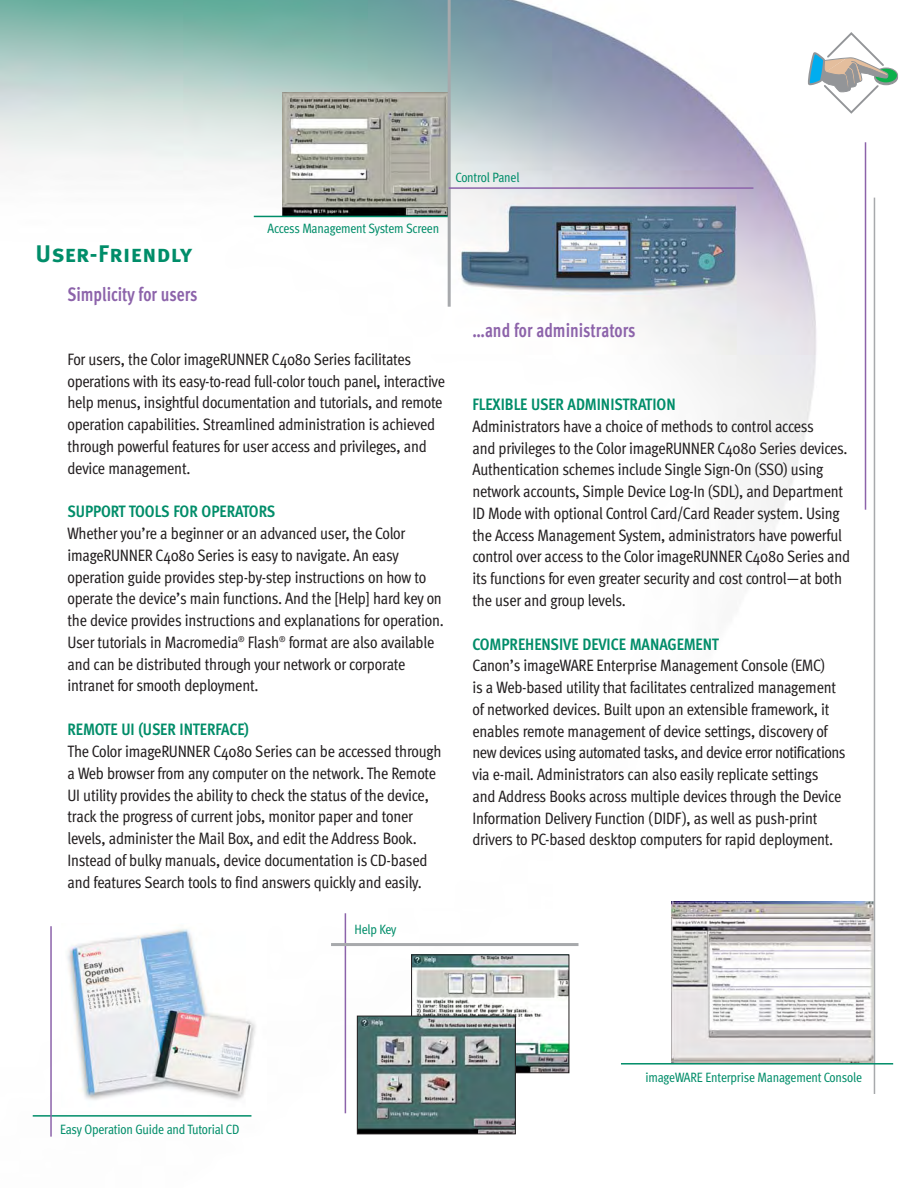
<style>
.page{position:relative;width:918px;height:1188px;background:#fff}
.page>*{position:absolute;margin:0;border:0;box-sizing:border-box;transform-origin:0 0}
.t1{font:24px "Meta Bold Caps";letter-spacing:.02em;color:#008d69}
.t2{font:700 19.5px "Meta Cond";color:#8c63aa;scale:.9 1}
.t3{font:16.5px/21.8px "Meta Cond";letter-spacing:-.015em;color:#231f20}
.t4{font:700 16.5px "Meta Cond";color:#008d69}
.t5{font:13.5px "Meta Cond Book LF";letter-spacing:-.015em;color:#008d69}
</style>
<div class="page">
<img style="left:0;top:0;width:898px;height:1135px">
<hr style="left:865px;top:142px;width:1px;height:368px;background:#8c63aa">
<div style="left:874px;top:69px;width:24px;height:16px;border:1px solid #939598;border-radius:50%"></div>
<svg style="left:875px;top:68px;width:23px;height:15px"></svg>
<div style="left:874px;top:68px;width:24px;height:16px;border:1px solid #939598;border-radius:50%"></div>
<svg style="left:805px;top:31px;width:84px;height:84px"></svg>
<img style="left:282px;top:92px;width:166px;height:124px">
<hr style="left:254px;top:216px;width:195px;height:1px;background:#008d69">
<hr style="left:448px;top:0;width:3px;height:307px;background:#a7a9ac">
<hr style="left:449px;top:187px;width:304px;height:2px;background:#8c63aa">
<img style="left:61px;top:924px;width:205px;height:187px">
<hr style="left:33px;top:1115px;width:218px;height:2px;background:#008d69">
<hr style="left:50px;top:926px;width:2px;height:211px;background:#8c63aa">
<hr style="left:345px;top:913px;width:1px;height:200px;background:#8c63aa">
<img style="left:413px;top:957px;width:154px;height:114px">
<div style="left:411px;top:955px;width:158px;height:118px;border:1px solid #231f20"></div>
<img style="left:359px;top:1018px;width:154px;height:114px">
<div style="left:357px;top:1016px;width:158px;height:118px;border:1px solid #231f20"></div>
<hr style="left:331px;top:943px;width:247px;height:3px;background:#a7a9ac">
<img style="left:671px;top:901px;width:203px;height:162px">
<hr style="left:874px;top:198px;width:1px;height:896px;background:#a7a9ac">
<hr style="left:621px;top:1063px;width:272px;height:2px;background:#008d69">
<p class="t5" style="left:455px;top:172px;width:66px">Control Panel</p>
<h1 class="t1" style="left:35px;top:240px;width:158px">User-Friendly</h1>
<p class="t2" style="left:68px;top:287px;width:146px">Simplicity for users</p>
<p class="t5" style="left:268px;top:223px;width:173px">Access Management System Screen</p>
<p class="t3" style="left:68px;top:350px;width:379px">For users, the Color imageRUNNER C4080 Series facilitates operations with its easy-to-read full-color touch panel, interactive help menus, insightful documentation and tutorials, and remote operation capabilities. Streamlined administration is achieved through powerful features for user access and privileges, and device management.</p>
<p class="t4" style="left:68px;top:506px;width:209px">SUPPORT TOOLS FOR OPERATORS</p>
<p class="t3" style="left:67px;top:525px;width:378px">Whether you’re a beginner or an advanced user, the Color imageRUNNER C4080 Series is easy to navigate. An easy operation guide provides step-by-step instructions on how to operate the device’s main functions. And the [Help] hard key on the device provides instructions and explanations for operation.<br>User tutorials in Macromedia<sup>®</sup> Flash<sup>®</sup> format are also available and can be distributed through your network or corporate intranet for smooth deployment.</p>
<p class="t4" style="left:67px;top:724px;width:183px">REMOTE UI (USER INTERFACE)</p>
<p class="t3" style="left:67px;top:742px;width:376px">The Color imageRUNNER C4080 Series can be accessed through a Web browser from any computer on the network. The Remote UI utility provides the ability to check the status of the device, track the progress of current jobs, monitor paper and toner levels, administer the Mail Box, and edit the Address Book.<br>Instead of bulky manuals, device documentation is CD-based and features Search tools to find answers quickly and easily.</p>
<p class="t5" style="left:354px;top:925px;width:43px">Help Key</p>
<p class="t2" style="left:472px;top:323px;width:183px">…and for administrators</p>
<p class="t4" style="left:472px;top:398px;width:205px">FLEXIBLE USER ADMINISTRATION</p>
<p class="t3" style="left:472px;top:417px;width:379px">Administrators have a choice of methods to control access<br>and privileges to the Color imageRUNNER C4080 Series devices.<br>Authentication schemes include Single Sign-On (SSO) using network accounts, Simple Device Log-In (SDL), and Department ID Mode with optional Control Card/Card Reader system. Using the Access Management System, administrators have powerful control over access to the Color imageRUNNER C4080 Series and its functions for even greater security and cost control—at both the user and group levels.</p>
<p class="t4" style="left:472px;top:638px;width:248px">COMPREHENSIVE DEVICE MANAGEMENT</p>
<p class="t3" style="left:472px;top:657px;width:375px">Canon’s imageWARE Enterprise Management Console (EMC)<br>is a Web-based utility that facilitates centralized management of networked devices. Built upon an extensible framework, it enables remote management of device settings, discovery of new devices using automated tasks, and device error notifications via e-mail. Administrators can also easily replicate settings<br>and Address Books across multiple devices through the Device Information Delivery Function (DIDF), as well as push-print drivers to PC-based desktop computers for rapid deployment.</p>
<p class="t5" style="left:60px;top:1124px;width:181px">Easy Operation Guide and Tutorial CD</p>
<p class="t5" style="left:645px;top:1072px;width:218px">imageWARE Enterprise Management Console</p>
</div>
